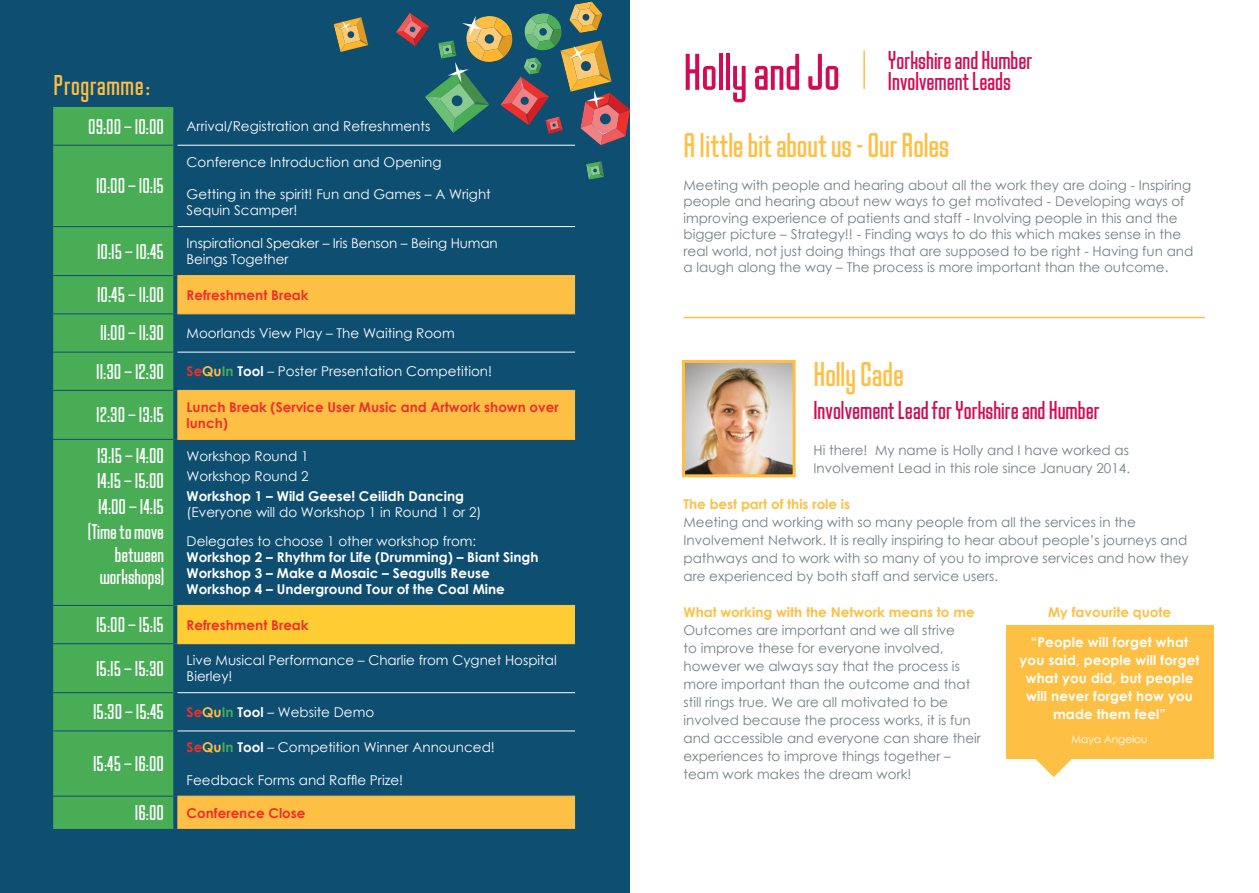
<style>
.page{position:relative;width:1259px;height:893px;background:#fff}
.page>*{position:absolute;margin:0;border:0;box-sizing:border-box;transform-origin:0 0}
.t1{font:700 54px "Baucher Got URW Ext";color:#d20c54}
.t2{font:700 36px "Baucher Got URW Ext";color:#febf45}
.t3{font:700 30px "Baucher Got URW Ext";letter-spacing:.02em;color:#febf45}
.t4{font:700 27px "Baucher Got URW Ext";color:#d20c54}
.t5{font:700 22.5px/22.5px "Baucher Got URW Ext";color:#fff;text-align:right}
.t6{font:13.5px/18px "Century Gothic";color:#767f84}
.t7{font:13.5px/16.2px "Century Gothic";color:#fff}
.t8{font:700 13.5px/18px "Century Gothic";color:#fff;text-align:center}
.t9{font:700 13.5px/16.2px "Century Gothic";color:#ee302d}
.t10{font:700 13.5px "Century Gothic";color:#febf45}
.t11{font:10.5px "Century Gothic";color:#fff}
.s1{font-weight:700;color:#ee302d}
.s2{font-weight:700;color:#febf45}
.s3{font-weight:700;color:#48ad55}
.s4{font-weight:700}
</style>
<div class="page">
<div style="left:0;top:0;width:629px;height:893px;background:#0e4e71"></div>
<div style="left:53px;top:107px;width:120px;height:722px;background:#48ad55"></div>
<svg style="left:177px;top:276px;width:398px;height:553px"></svg>
<div style="left:175px;top:605px;width:400px;height:39px;background:#fecd33"></div>
<hr style="left:177px;top:145px;width:398px;height:1px;background:#fff">
<hr style="left:177px;top:226px;width:398px;height:1px;background:#fff">
<hr style="left:177px;top:352px;width:398px;height:1px;background:#fff">
<hr style="left:177px;top:692px;width:398px;height:1px;background:#fff">
<hr style="left:177px;top:730px;width:398px;height:1px;background:#fff">
<hr style="left:177px;top:275px;width:398px;height:1px;background:#febf45">
<hr style="left:177px;top:313px;width:398px;height:1px;background:#febf45">
<hr style="left:177px;top:390px;width:398px;height:1px;background:#febf45">
<hr style="left:177px;top:439px;width:398px;height:1px;background:#febf45">
<hr style="left:177px;top:605px;width:398px;height:1px;background:#febf45">
<hr style="left:177px;top:643px;width:398px;height:1px;background:#febf45">
<hr style="left:177px;top:796px;width:398px;height:1px;background:#febf45">
<hr style="left:53px;top:145px;width:120px;height:1px;background:#0e4e71">
<hr style="left:53px;top:226px;width:120px;height:1px;background:#0e4e71">
<hr style="left:53px;top:275px;width:120px;height:1px;background:#0e4e71">
<hr style="left:53px;top:313px;width:120px;height:1px;background:#0e4e71">
<hr style="left:53px;top:352px;width:120px;height:1px;background:#0e4e71">
<hr style="left:53px;top:390px;width:120px;height:1px;background:#0e4e71">
<hr style="left:53px;top:439px;width:120px;height:1px;background:#0e4e71">
<hr style="left:53px;top:605px;width:120px;height:1px;background:#0e4e71">
<hr style="left:53px;top:643px;width:120px;height:1px;background:#0e4e71">
<hr style="left:53px;top:692px;width:120px;height:1px;background:#0e4e71">
<hr style="left:53px;top:730px;width:120px;height:1px;background:#0e4e71">
<hr style="left:53px;top:796px;width:120px;height:1px;background:#0e4e71">
<svg style="left:173px;top:107px;width:1px;height:38px"></svg>
<svg style="left:173px;top:145px;width:2px;height:82px"></svg>
<svg style="left:173px;top:227px;width:4px;height:49px"></svg>
<svg style="left:173px;top:276px;width:4px;height:38px"></svg>
<svg style="left:173px;top:314px;width:1px;height:38px"></svg>
<svg style="left:173px;top:352px;width:1px;height:38px"></svg>
<svg style="left:173px;top:390px;width:4px;height:49px"></svg>
<svg style="left:173px;top:439px;width:4px;height:166px"></svg>
<svg style="left:173px;top:605px;width:4px;height:39px"></svg>
<svg style="left:173px;top:644px;width:2px;height:49px"></svg>
<svg style="left:173px;top:693px;width:1px;height:38px"></svg>
<svg style="left:173px;top:731px;width:1px;height:65px"></svg>
<svg style="left:173px;top:796px;width:4px;height:33px"></svg>
<svg style="left:586px;top:161px;width:18px;height:19px"></svg>
<svg style="left:396px;top:2px;width:234px;height:143px"></svg>
<svg style="left:333px;top:17px;width:35px;height:35px"></svg>
<hr style="left:863px;top:50px;width:2px;height:39px;background:#febf45">
<hr style="left:683px;top:317px;width:522px;height:1px;background:#febf45">
<div style="left:1006px;top:625px;width:207px;height:134px;background:#febf45"></div>
<svg style="left:1035px;top:759px;width:37px;height:18px"></svg>
<img style="left:686px;top:364px;width:105px;height:109px">
<div style="left:682px;top:360px;width:113px;height:117px;border:3px solid #febf45"></div>
<p class="t3" style="left:54px;top:69px;width:98px">Programme:</p>
<p class="t5" style="left:88px;top:115px;width:77px">09:00 – 10:00</p>
<p class="t7" style="left:187px;top:118px;width:245px">Arrival/Registration and Refreshments</p>
<p class="t5" style="left:96px;top:175px;width:69px">10:00 – 10:15</p>
<p class="t7" style="left:187px;top:153px;width:256px">Conference Introduction and Opening</p>
<p class="t7" style="left:187px;top:186px;width:306px">Getting in the spirit! Fun and Games – A Wright<br>Sequin Scamper!</p>
<p class="t5" style="left:97px;top:240px;width:68px">10:15 – 10:45</p>
<p class="t7" style="left:187px;top:235px;width:312px">Inspirational Speaker – Iris Benson – Being Human<br>Beings Together</p>
<p class="t5" style="left:97px;top:284px;width:68px">10:45 – 11:00</p>
<p class="t9" style="left:187px;top:286px;width:124px">Refreshment Break</p>
<p class="t5" style="left:100px;top:322px;width:65px">11:00 – 11:30</p>
<p class="t7" style="left:187px;top:325px;width:270px">Moorlands View Play – The Waiting Room</p>
<p class="t5" style="left:96px;top:360px;width:69px">11:30 – 12:30</p>
<p class="t7" style="left:187px;top:363px;width:307px"><span class="s1">Se</span><span class="s2">Qu</span><span class="s3">In</span> <span class="s4">Tool</span> – Poster Presentation Competition!</p>
<p class="t5" style="left:96px;top:404px;width:69px">12:30 – 13:15</p>
<p class="t9" style="left:187px;top:398px;width:374px">Lunch Break (Service User Music and Artwork shown over lunch)</p>
<p class="t5" style="left:97px;top:445px;width:68px">13:15 – 14:00</p>
<p class="t5" style="left:97px;top:470px;width:68px">14:15 – 15:00</p>
<p class="t5" style="left:98px;top:496px;width:67px">14:00 – 14:15</p>
<p class="t5" style="left:88px;top:521px;width:77px">(Time to move between</p>
<p class="t5" style="left:100px;top:566px;width:66px">workshops)</p>
<p class="t7" style="left:187px;top:448px;width:123px">Workshop Round 1</p>
<p class="t7" style="left:187px;top:468px;width:123px">Workshop Round 2</p>
<p class="t8" style="left:187px;top:486px;width:279px">Workshop 1 – Wild Geese! Ceilidh Dancing</p>
<p class="t7" style="left:187px;top:504px;width:296px">(Everyone will do Workshop 1 in Round 1 or 2)</p>
<p class="t7" style="left:187px;top:532px;width:291px">Delegates to choose 1 other workshop from:</p>
<p class="t8" style="left:187px;top:547px;width:353px">Workshop 2 – Rhythm for Life (Drumming) – Biant Singh</p>
<p class="t8" style="left:187px;top:563px;width:304px">Workshop 3 – Make a Mosaic – Seagulls Reuse</p>
<p class="t8" style="left:187px;top:580px;width:320px">Workshop 4 – Underground Tour of the Coal Mine</p>
<p class="t5" style="left:96px;top:614px;width:69px">15:00 – 15:15</p>
<p class="t9" style="left:187px;top:616px;width:124px">Refreshment Break</p>
<p class="t5" style="left:96px;top:657px;width:69px">15:15 – 15:30</p>
<p class="t7" style="left:187px;top:652px;width:371px">Live Musical Performance – Charlie from Cygnet Hospital<br>Bierley!</p>
<p class="t5" style="left:93px;top:701px;width:72px">15:30 – 15:45</p>
<p class="t7" style="left:187px;top:704px;width:189px"><span class="s1">Se</span><span class="s2">Qu</span><span class="s3">In</span> <span class="s4">Tool</span> – Website Demo</p>
<p class="t5" style="left:93px;top:753px;width:72px">15:45 – 16:00</p>
<p class="t7" style="left:187px;top:739px;width:310px"><span class="s1">Se</span><span class="s2">Qu</span><span class="s3">In</span> <span class="s4">Tool</span> – Competition Winner Announced!</p>
<p class="t7" style="left:187px;top:772px;width:218px">Feedback Forms and Raffle Prize!</p>
<p class="t5" style="left:135px;top:802px;width:31px">16:00</p>
<p class="t9" style="left:187px;top:804px;width:120px">Conference Close</p>
<p class="t1" style="left:683px;top:43px;width:158px">Holly and Jo</p>
<p class="t4" style="left:888px;top:46px;width:146px">Yorkshire and Humber</p>
<p class="t4" style="left:888px;top:67px;width:125px">Involvement Leads</p>
<p class="t2" style="left:683px;top:126px;width:267px">A little bit about us - Our Roles</p>
<p class="t6" style="left:683px;top:176px;width:511px;line-height:16.5px">Meeting with people and hearing about all the work they are doing - Inspiring people and hearing about new ways to get motivated - Developing ways of improving experience of patients and staff - Involving people in this and the bigger picture – Strategy!! - Finding ways to do this which makes sense in the real world, not just doing things that are supposed to be right - Having fun and a laugh along the way – The process is more important than the outcome.</p>
<p class="t2" style="left:813px;top:355px;width:92px">Holly Cade</p>
<p class="t4" style="left:813px;top:396px;width:287px">Involvement Lead for Yorkshire and Humber</p>
<p class="t6" style="left:813px;top:441px;width:318px">Hi there! My name is Holly and I have worked as<br>Involvement Lead in this role since January 2014.</p>
<p class="t10" style="left:683px;top:494px;width:168px">The best part of this role is</p>
<p class="t6" style="left:683px;top:513px;width:507px">Meeting and working with so many people from all the services in the Involvement Network. It is really inspiring to hear about people’s journeys and pathways and to work with so many of you to improve services and how they are experienced by both staff and service users.</p>
<p class="t10" style="left:683px;top:602px;width:293px">What working with the Network means to me</p>
<p class="t6" style="left:683px;top:621px;width:299px">Outcomes are important and we all strive<br>to improve these for everyone involved, however we always say that the process is more important than the outcome and that still rings true. We are all motivated to be involved because the process works, it is fun and accessible and everyone can share their experiences to improve things together – team work makes the dream work!</p>
<p class="t10" style="left:1048px;top:601px;width:125px">My favourite quote</p>
<p class="t8" style="left:1019px;top:632px;width:181px">“People will forget what you said, people will forget what you did, but people will never forget how you made them feel”</p>
<p class="t11" style="left:1071px;top:731px;width:77px">Maya Angelou</p>
</div>
